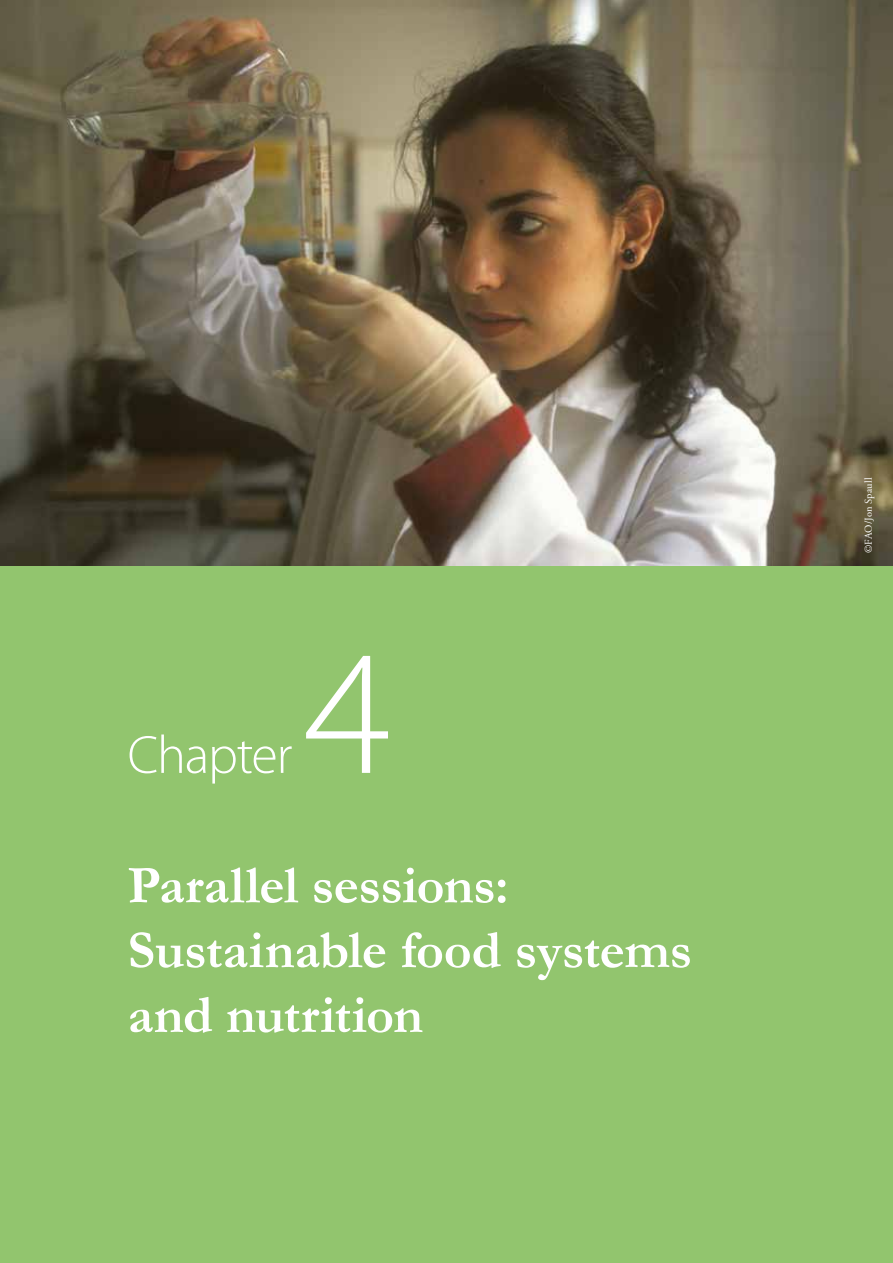
<style>
.page{position:relative;width:893px;height:1263px;background:#92c56e}
.page>*{position:absolute;margin:0;border:0;box-sizing:border-box;transform-origin:0 0}
.t1{font:300 180px "Myriad Pro";color:#fff}
.t2{font:700 54px/64.8px "Garamond";letter-spacing:-.01em;color:#fff}
.t3{font:300 54px "Myriad Pro";letter-spacing:-.025em;color:#fff}
.t4{font:10.5px "Adobe Garamond Pro";letter-spacing:.01em;color:#fff}
</style>
<div class="page">
<img style="left:0;top:0;width:893px;height:566px">
<p class="t3" style="left:128px;top:725px;width:166px">Chapter</p>
<h1 class="t1" style="left:304px;top:614px;width:89px">4</h1>
<p class="t2" style="left:128px;top:852px;width:566px">Parallel sessions:<br>Sustainable food systems and nutrition</p>
<p class="t4" style="left:862px;top:553px;width:77px;rotate:-90deg">©FAO/Jon Spaull</p>
</div>
